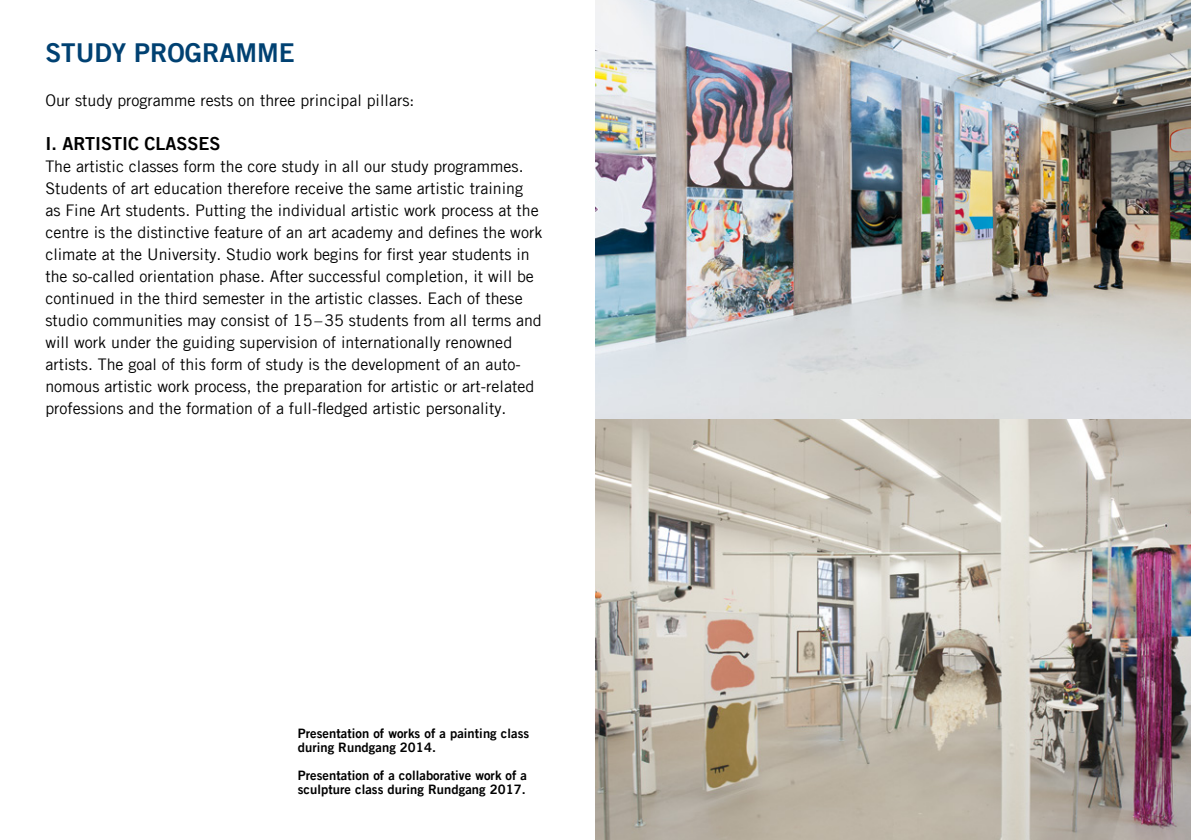
<style>
.page{position:relative;width:1191px;height:840px;background:#fff}
.page>*{position:absolute;margin:0;border:0;box-sizing:border-box;transform-origin:0 0}
.t1{font:26px "Trade Gothic LT Com Bd 2";color:#004172}
.t2{font:18px "Trade Gothic LT Com Bd 2";color:#000}
.t3{font:16px/22px "Trade Gothic LT Com";color:#000}
.t4{font:13px/14px "Trade Gothic LT Com Bd 2";letter-spacing:.005em;color:#000}
</style>
<div class="page">
<img style="left:595px;top:0;width:596px;height:839px">
<h1 class="t1" style="left:45px;top:36px;width:251px">STUDY PROGRAMME</h1>
<p class="t3" style="left:45px;top:89px;width:370px">Our study programme rests on three principal pillars:</p>
<p class="t2" style="left:45px;top:132px;width:177px">I. ARTISTIC CLASSES</p>
<p class="t3" style="left:45px;top:155px;width:498px">The artistic classes form the core study in all our study programmes.<br>Students of art education therefore receive the same artistic training<br>as Fine Art students. Putting the individual artistic work process at the centre is the distinctive feature of an art academy and defines the work climate at the University. Studio work begins for first year students in the so-called orientation phase. After successful completion, it will be continued in the third semester in the artistic classes. Each of these studio communities may consist of 15–35 students from all terms and will work under the guiding supervision of internationally renowned artists. The goal of this form of study is the development of an auto&shy;nomous artistic work process, the preparation for artistic or art-related professions and the formation of a full-fledged artistic personality.</p>
<p class="t4" style="left:298px;top:725px;width:233px">Presentation of works of a painting class during Rundgang 2014.</p>
<p class="t4" style="left:298px;top:767px;width:231px">Presentation of a collaborative work of a sculpture class during Rundgang 2017.</p>
</div>
